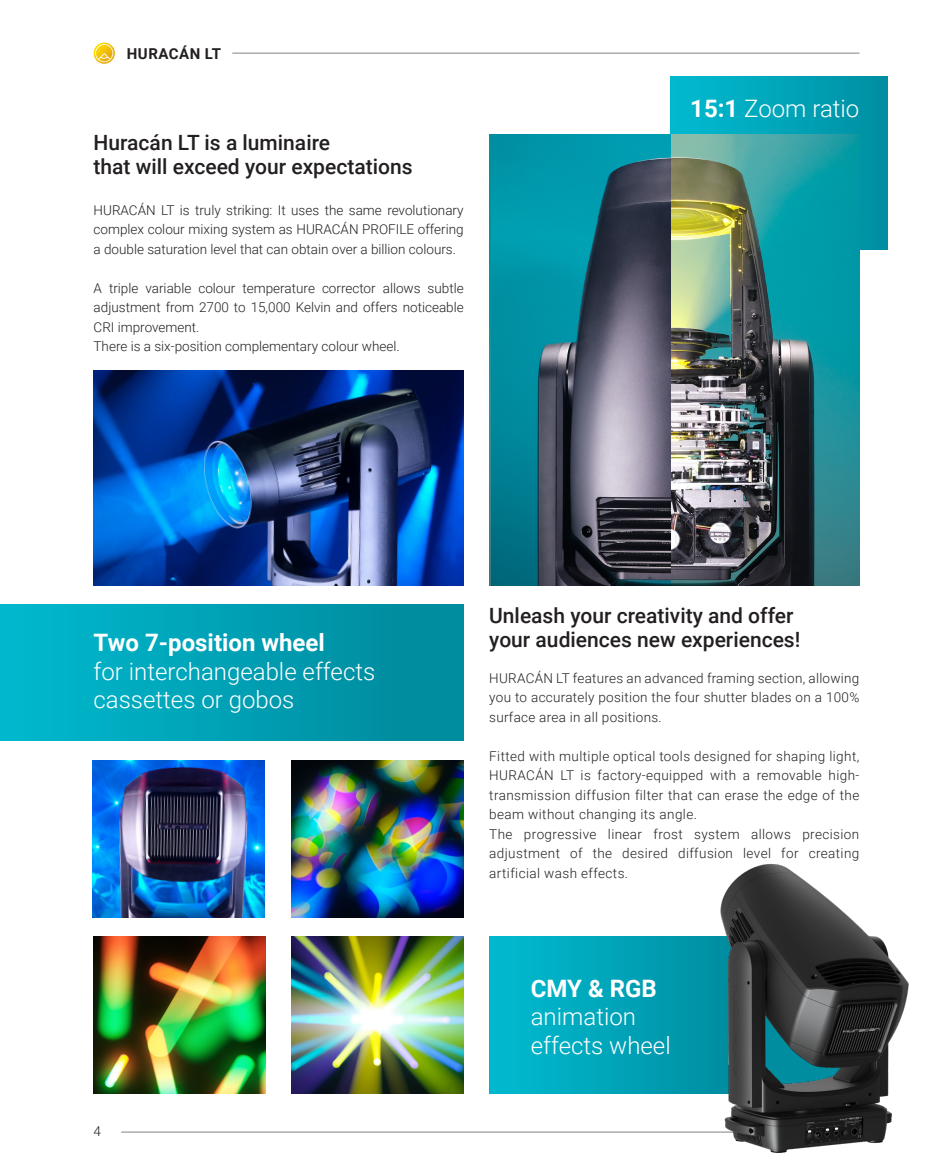
<style>
.page{position:relative;width:936px;height:1170px;background:#fff}
.page>*{position:absolute;margin:0;border:0;box-sizing:border-box;transform-origin:0 0}
.t1{font:300 24px/28.5px "Roboto";color:#fff}
.t2{font:700 24px "Roboto";color:#fff}
.t3{font:500 21px/24px "Roboto";color:#231f20}
.t4{font:700 15px "Roboto";letter-spacing:.035em;color:#231f20}
.t5{font:300 13.5px/19.5px "Roboto";letter-spacing:.025em;color:#231f20;text-align:justify}
.t6{font:300 13.5px/19.5px "Roboto";color:#231f20}
.s1{font-weight:700}
</style>
<div class="page">
<svg style="left:93px;top:43px;width:22px;height:21px"></svg>
<hr style="left:232px;top:53px;width:627px;height:1px;background:#808285">
<hr style="left:121px;top:1131px;width:738px;height:1px;background:#808285">
<div style="left:670px;top:77px;width:217px;height:172px;background:linear-gradient(to right,#00bcd1,#008fa2)"></div>
<img style="left:489px;top:134px;width:370px;height:451px">
<img style="left:491px;top:134px;width:179px;height:451px">
<img style="left:94px;top:371px;width:369px;height:214px">
<img style="left:92px;top:760px;width:173px;height:157px">
<img style="left:94px;top:936px;width:172px;height:157px">
<img style="left:291px;top:761px;width:172px;height:156px">
<img style="left:291px;top:936px;width:172px;height:157px">
<svg style="left:489px;top:936px;width:213px;height:157px;background:#00a7bb"></svg>
<div style="left:0;top:604px;width:463px;height:136px;background:linear-gradient(to right,#00b9ce,#00889b)"></div>
<img style="left:702px;top:863px;width:207px;height:290px">
<p class="t4" style="left:127px;top:43px;width:96px">HURACÁN LT</p>
<h2 class="t3" style="left:94px;top:130px;width:320px">Huracán LT is a luminaire<br>that will exceed your expectations</h2>
<p class="t5" style="left:94px;top:199px;width:371px">HURACÁN LT is truly striking: It uses the same revolutionary complex colour mixing system as HURACÁN PROFILE offering a double saturation level that can obtain over a billion colours.</p>
<p class="t6" style="left:94px;top:277px;width:371px">A triple variable colour temperature corrector allows subtle adjustment from 2700 to 15,000 Kelvin and offers noticeable CRI improvement.<br>There is a six-position complementary colour wheel.</p>
<h1 class="t1" style="left:690px;top:93px;width:170px"><span class="s1">15:1</span> Zoom ratio</h1>
<h1 class="t2" style="left:94px;top:626px;width:233px">Two 7-position wheel</h1>
<h1 class="t1" style="left:94px;top:656px;width:283px">for interchangeable effects cassettes or gobos</h1>
<p class="t5" style="left:94px;top:1121px;width:9px">4</p>
<h2 class="t3" style="left:489px;top:602px;width:312px">Unleash your creativity and offer your audiences new experiences!</h2>
<p class="t5" style="left:489px;top:667px;width:371px">HURACÁN LT features an advanced framing section, allowing you to accurately position the four shutter blades on a 100% surface area in all positions.</p>
<p class="t5" style="left:489px;top:745px;width:371px;text-align:left">Fitted with multiple optical tools designed for shaping light, HURACÁN LT is factory-equipped with a removable high&shy;transmission diffusion filter that can erase the edge of the beam without changing its angle.<br>The progressive linear frost system allows precision adjustment of the desired diffusion level for creating artificial wash effects.</p>
<h1 class="t2" style="left:530px;top:971px;width:127px">CMY &amp; RGB</h1>
<h1 class="t1" style="left:530px;top:1001px;width:141px">animation effects wheel</h1>
</div>
